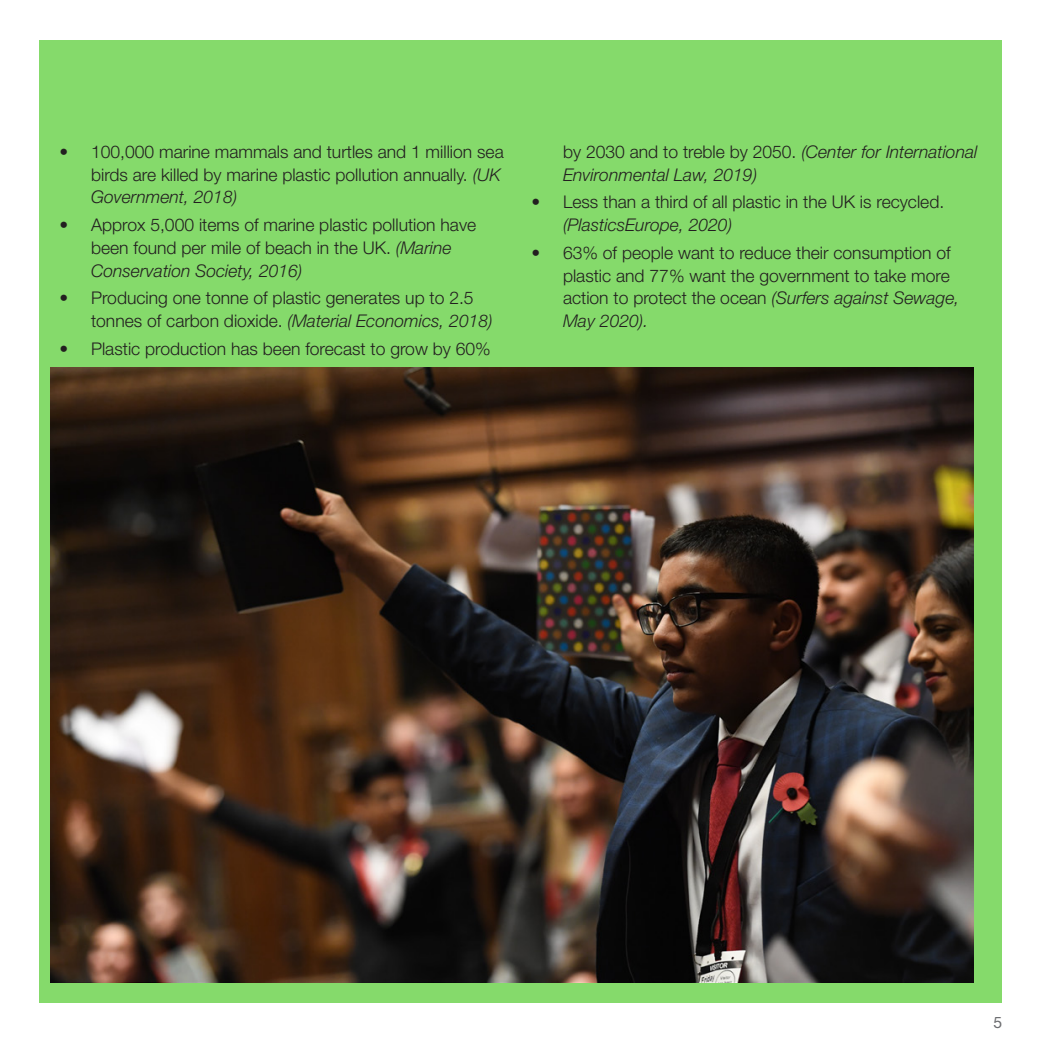
<style>
.page{position:relative;width:1042px;height:1042px;background:#fff}
.page>*{position:absolute;margin:0;border:0;box-sizing:border-box;transform-origin:0 0}
.t1{font:300 17.5px/22.8px "Helvetica Neue CE";color:#231f20}
.t2{font:italic 300 17.5px/22.8px "Helvetica Neue CE";color:#231f20}
.t3{font:15.75px "Helvetica Neue CE";color:#6c6d70}
.s1{font-style:italic}
.s2{font-style:normal}
</style>
<div class="page">
<div style="left:40px;top:40px;width:962px;height:962px;background:#85da6b"></div>
<img style="left:50px;top:367px;width:923px;height:615px">
<p class="t1" style="left:91px;top:140px;width:414px;text-indent:-32px">• 100,000 marine mammals and turtles and 1 million sea birds are killed by marine plastic pollution annually. <span class="s1">(UK<br>Government, 2018)</span></p>
<p class="t1" style="left:91px;top:213px;width:387px;text-indent:-32px">• Approx 5,000 items of marine plastic pollution have been found per mile of beach in the UK. <span class="s1">(Marine<br>Conservation Society, 2016)</span></p>
<p class="t1" style="left:91px;top:287px;width:403px;text-indent:-32px">• Producing one tonne of plastic generates up to 2.5 tonnes of carbon dioxide. <span class="s1">(Material Economics, 2018)</span></p>
<p class="t1" style="left:60px;top:337px;width:433px">• Plastic production has been forecast to grow by 60%</p>
<p class="t2" style="left:563px;top:140px;width:416px"><span class="s2">by 2030 and to treble by 2050.</span> (Center for International<br>Environmental Law, 2019)</p>
<p class="t1" style="left:563px;top:191px;width:383px;text-indent:-32px">• Less than a third of all plastic in the UK is recycled. <span class="s1">(PlasticsEurope, 2020)</span></p>
<p class="t1" style="left:563px;top:241px;width:398px;text-indent:-32px">• 63% of people want to reduce their consumption of plastic and 77% want the government to take more action to protect the ocean <span class="s1">(Surfers against Sewage, May 2020).</span></p>
<p class="t3" style="left:993px;top:1013px;width:10px">5</p>
</div>
